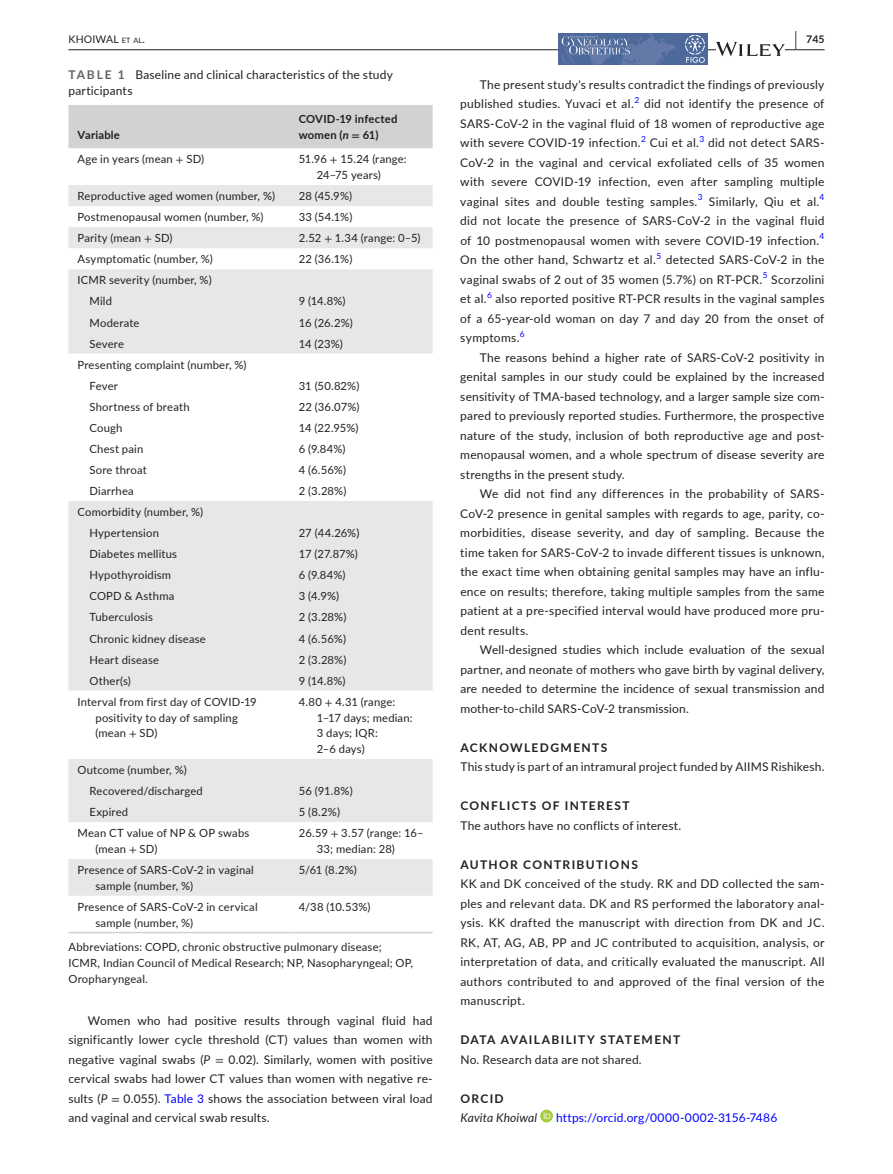
<style>
.page{position:relative;width:893px;height:1174px;background:#fff}
.page>*{position:absolute;margin:0;border:0;box-sizing:border-box;transform-origin:0 0}
.t1{font:12px/19.5px "Lato";letter-spacing:.015em;color:#231f20;text-align:justify}
.t2{font:700 12px "Lato";letter-spacing:.115em;color:#231f20}
.t3{font:12px "Lato";letter-spacing:.015em;color:#00f}
.t4{font:italic 12px "Lato";letter-spacing:.01em;color:#231f20}
.t5{font:11.25px/15.8px "Lato";letter-spacing:.015em;color:#231f20}
.t6{font:700 11.25px/15.8px "Lato";letter-spacing:.02em;color:#231f20}
.t7{font:10.5px "Lato";letter-spacing:.02em;color:#231f20}
.t8{font:700 10.5px "Lato";color:#231f20}
.s1{font-size:7.35px}
.s2{font-size:19.5px}
.s3{font-weight:700;color:#636366}
.s4{font-style:italic}
.s5{font-family:"STIX"}
.s6{color:#00f}
</style>
<div class="page">
<hr style="left:68px;top:49px;width:756px;height:1px;background:#231f20">
<img style="left:558px;top:34px;width:150px;height:30px">
<svg style="left:562px;top:35px;width:68px;height:28px;background:#667da8"></svg>
<svg style="left:685px;top:35px;width:20px;height:28px"></svg>
<svg style="left:716px;top:42px;width:69px;height:14px"></svg>
<svg style="left:540px;top:1109px;width:13px;height:13px"></svg>
<svg style="left:544px;top:1112px;width:7px;height:7px"></svg>
<div style="left:68px;top:105px;width:365px;height:43px;background:#d1d2d4"></div>
<svg style="left:68px;top:185px;width:365px;height:710px;fill:#e6e7e9"></svg>
<hr style="left:68px;top:931px;width:222px;height:2px;background:#d1d2d4">
<hr style="left:290px;top:931px;width:143px;height:2px;background:#d1d2d4">
<p class="t7" style="left:68px;top:31px;width:78px">KHOIWAL <span class="s1">et al</span>.</p>
<p class="t8" style="left:795px;top:31px;width:31px"><span class="s2">|</span> 745</p>
<p class="t1" style="left:68px;top:66px;width:326px;line-height:16.5px"><span class="s3">TABLE 1</span> Baseline and clinical characteristics of the study participants</p>
<p class="t6" style="left:77px;top:126px;width:44px">Variable</p>
<p class="t6" style="left:299px;top:111px;width:100px">COVID-19 infected women (<span class="s4">n</span> <span class="s5">=</span> 61)</p>
<p class="t5" style="left:77px;top:151px;width:128px">Age in years (mean <span class="s5">+</span> SD)</p>
<p class="t5" style="left:317px;top:151px;width:91px;text-indent:-18px">51.96 <span class="s5">+</span> 15.24 (range:<br>24–75 years)</p>
<p class="t5" style="left:77px;top:188px;width:199px">Reproductive aged women (number, %)</p>
<p class="t5" style="left:299px;top:188px;width:55px">28 (45.9%)</p>
<p class="t5" style="left:77px;top:209px;width:188px">Postmenopausal women (number, %)</p>
<p class="t5" style="left:299px;top:209px;width:55px">33 (54.1%)</p>
<p class="t5" style="left:77px;top:230px;width:97px">Parity (mean <span class="s5">+</span> SD)</p>
<p class="t5" style="left:299px;top:230px;width:123px">2.52 <span class="s5">+</span> 1.34 (range: 0–5)</p>
<p class="t5" style="left:77px;top:251px;width:137px">Asymptomatic (number, %)</p>
<p class="t5" style="left:299px;top:251px;width:55px">22 (36.1%)</p>
<p class="t5" style="left:89px;top:269px;width:124px;line-height:21px;text-indent:-12px">ICMR severity (number, %)<br>Mild</p>
<p class="t5" style="left:299px;top:293px;width:48px">9 (14.8%)</p>
<p class="t5" style="left:89px;top:314px;width:52px">Moderate</p>
<p class="t5" style="left:299px;top:314px;width:55px">16 (26.2%)</p>
<p class="t5" style="left:89px;top:335px;width:36px">Severe</p>
<p class="t5" style="left:299px;top:335px;width:45px">14 (23%)</p>
<p class="t5" style="left:89px;top:353px;width:159px;line-height:21px;text-indent:-12px">Presenting complaint (number, %)<br>Fever</p>
<p class="t5" style="left:299px;top:377px;width:62px">31 (50.82%)</p>
<p class="t5" style="left:89px;top:398px;width:102px">Shortness of breath</p>
<p class="t5" style="left:299px;top:398px;width:62px">22 (36.07%)</p>
<p class="t5" style="left:89px;top:419px;width:35px">Cough</p>
<p class="t5" style="left:299px;top:419px;width:61px">14 (22.95%)</p>
<p class="t5" style="left:89px;top:440px;width:55px">Chest pain</p>
<p class="t5" style="left:299px;top:440px;width:48px">6 (9.84%)</p>
<p class="t5" style="left:89px;top:461px;width:59px">Sore throat</p>
<p class="t5" style="left:299px;top:461px;width:49px">4 (6.56%)</p>
<p class="t5" style="left:89px;top:482px;width:46px">Diarrhea</p>
<p class="t5" style="left:299px;top:482px;width:49px">2 (3.28%)</p>
<p class="t5" style="left:89px;top:501px;width:115px;line-height:21px;text-indent:-12px">Comorbidity (number, %)<br>Hypertension</p>
<p class="t5" style="left:299px;top:525px;width:62px">27 (44.26%)</p>
<p class="t5" style="left:89px;top:546px;width:89px">Diabetes mellitus</p>
<p class="t5" style="left:299px;top:546px;width:61px">17 (27.87%)</p>
<p class="t5" style="left:89px;top:567px;width:83px">Hypothyroidism</p>
<p class="t5" style="left:299px;top:567px;width:48px">6 (9.84%)</p>
<p class="t5" style="left:89px;top:588px;width:86px">COPD &amp; Asthma</p>
<p class="t5" style="left:299px;top:588px;width:42px">3 (4.9%)</p>
<p class="t5" style="left:89px;top:609px;width:65px">Tuberculosis</p>
<p class="t5" style="left:299px;top:609px;width:49px">2 (3.28%)</p>
<p class="t5" style="left:89px;top:630px;width:118px">Chronic kidney disease</p>
<p class="t5" style="left:299px;top:630px;width:49px">4 (6.56%)</p>
<p class="t5" style="left:89px;top:651px;width:71px">Heart disease</p>
<p class="t5" style="left:299px;top:651px;width:49px">2 (3.28%)</p>
<p class="t5" style="left:89px;top:672px;width:43px">Other(s)</p>
<p class="t5" style="left:299px;top:672px;width:48px">9 (14.8%)</p>
<p class="t5" style="left:95px;top:693px;width:163px;text-indent:-18px">Interval from first day of COVID-19 positivity to day of sampling (mean <span class="s5">+</span> SD)</p>
<p class="t5" style="left:317px;top:693px;width:97px;text-indent:-18px">4.80 <span class="s5">+</span> 4.31 (range:<br>1–17 days; median:<br>3 days; IQR:<br>2–6 days)</p>
<p class="t5" style="left:89px;top:759px;width:115px;line-height:21px;text-indent:-12px">Outcome (number, %)<br>Recovered/discharged</p>
<p class="t5" style="left:299px;top:782px;width:55px">56 (91.8%)</p>
<p class="t5" style="left:89px;top:803px;width:40px">Expired</p>
<p class="t5" style="left:299px;top:803px;width:43px">5 (8.2%)</p>
<p class="t5" style="left:95px;top:825px;width:155px;text-indent:-18px">Mean CT value of NP &amp; OP swabs (mean <span class="s5">+</span> SD)</p>
<p class="t5" style="left:317px;top:825px;width:108px;text-indent:-18px">26.59 <span class="s5">+</span> 3.57 (range: 16–<br>33; median: 28)</p>
<p class="t5" style="left:95px;top:861px;width:160px;text-indent:-18px">Presence of SARS-CoV-2 in vaginal sample (number, %)</p>
<p class="t5" style="left:299px;top:861px;width:60px">5/61 (8.2%)</p>
<p class="t5" style="left:95px;top:898px;width:164px;text-indent:-18px">Presence of SARS-CoV-2 in cervical sample (number, %)</p>
<p class="t5" style="left:299px;top:898px;width:73px">4/38 (10.53%)</p>
<p class="t5" style="left:68px;top:939px;width:346px">Abbreviations: COPD, chronic obstructive pulmonary disease;<br>ICMR, Indian Council of Medical Research; NP, Nasopharyngeal; OP,<br>Oropharyngeal.</p>
<p class="t1" style="left:68px;top:1010px;width:366px;text-indent:20px">Women who had positive results through vaginal fluid had significantly lower cycle threshold (CT) values than women with negative vaginal swabs (<span class="s4">P</span> <span class="s5">=</span> 0.02). Similarly, women with positive cervical swabs had lower CT values than women with negative re&shy;sults (<span class="s4">P</span> <span class="s5">=</span> 0.055). <span class="s6">Table 3</span> shows the association between viral load and vaginal and cervical swab results.</p>
<p class="t1" style="left:460px;top:74px;width:366px;text-indent:20px">The present study's results contradict the findings of previously published studies. Yuvaci et al.<sup>2</sup> did not identify the presence of SARS-CoV-2 in the vaginal fluid of 18 women of reproductive age with severe COVID-19 infection.<sup>2</sup> Cui et al.<sup>3</sup> did not detect SARS-CoV-2 in the vaginal and cervical exfoliated cells of 35 women with severe COVID-19 infection, even after sampling multiple vaginal sites and double testing samples.<sup>3</sup> Similarly, Qiu et al.<sup>4 </sup>did not locate the presence of SARS-CoV-2 in the vaginal fluid of 10 postmenopausal women with severe COVID-19 infection.<sup>4<br></sup>On the other hand, Schwartz et al.<sup>5</sup> detected SARS-CoV-2 in the vaginal swabs of 2 out of 35 women (5.7%) on RT-PCR.<sup>5</sup> Scorzolini et al.<sup>6</sup> also reported positive RT-PCR results in the vaginal samples of a 65-year-old woman on day 7 and day 20 from the onset of symptoms.<sup>6</sup></p>
<p class="t1" style="left:460px;top:347px;width:366px;text-indent:20px">The reasons behind a higher rate of SARS-CoV-2 positivity in genital samples in our study could be explained by the increased sensitivity of TMA-based technology, and a larger sample size com&shy;pared to previously reported studies. Furthermore, the prospective nature of the study, inclusion of both reproductive age and post&shy;menopausal women, and a whole spectrum of disease severity are strengths in the present study.</p>
<p class="t1" style="left:460px;top:483px;width:366px;text-indent:20px">We did not find any differences in the probability of SARS-CoV-2 presence in genital samples with regards to age, parity, co&shy;morbidities, disease severity, and day of sampling. Because the time taken for SARS-CoV-2 to invade different tissues is unknown, the exact time when obtaining genital samples may have an influ&shy;ence on results; therefore, taking multiple samples from the same patient at a pre-specified interval would have produced more pru&shy;dent results.</p>
<p class="t1" style="left:460px;top:639px;width:366px;text-indent:20px">Well-designed studies which include evaluation of the sexual partner, and neonate of mothers who gave birth by vaginal delivery, are needed to determine the incidence of sexual transmission and mother-to-child SARS-CoV-2 transmission.</p>
<p class="t2" style="left:460px;top:738px;width:148px">ACKNOWLEDGMENTS</p>
<p class="t1" style="left:460px;top:756px;width:366px">This study is part of an intramural project funded by AIIMS Rishikesh.</p>
<p class="t2" style="left:460px;top:797px;width:171px">CONFLICTS OF INTEREST</p>
<p class="t1" style="left:460px;top:815px;width:222px">The authors have no conflicts of interest.</p>
<p class="t2" style="left:460px;top:855px;width:179px">AUTHOR CONTRIBUTIONS</p>
<p class="t1" style="left:460px;top:873px;width:366px">KK and DK conceived of the study. RK and DD collected the sam&shy;ples and relevant data. DK and RS performed the laboratory anal&shy;ysis. KK drafted the manuscript with direction from DK and JC.<br>RK, AT, AG, AB, PP and JC contributed to acquisition, analysis, or interpretation of data, and critically evaluated the manuscript. All authors contributed to and approved of the final version of the manuscript.</p>
<p class="t2" style="left:460px;top:1031px;width:221px">DATA AVAILABILITY STATEMENT</p>
<p class="t1" style="left:460px;top:1049px;width:183px">No. Research data are not shared.</p>
<p class="t2" style="left:460px;top:1089px;width:45px">ORCID</p>
<p class="t4" style="left:460px;top:1109px;width:78px">Kavita Khoiwal</p>
<p class="t3" style="left:556px;top:1109px;width:223px">https://orcid.org/0000-0002-3156-7486</p>
</div>
